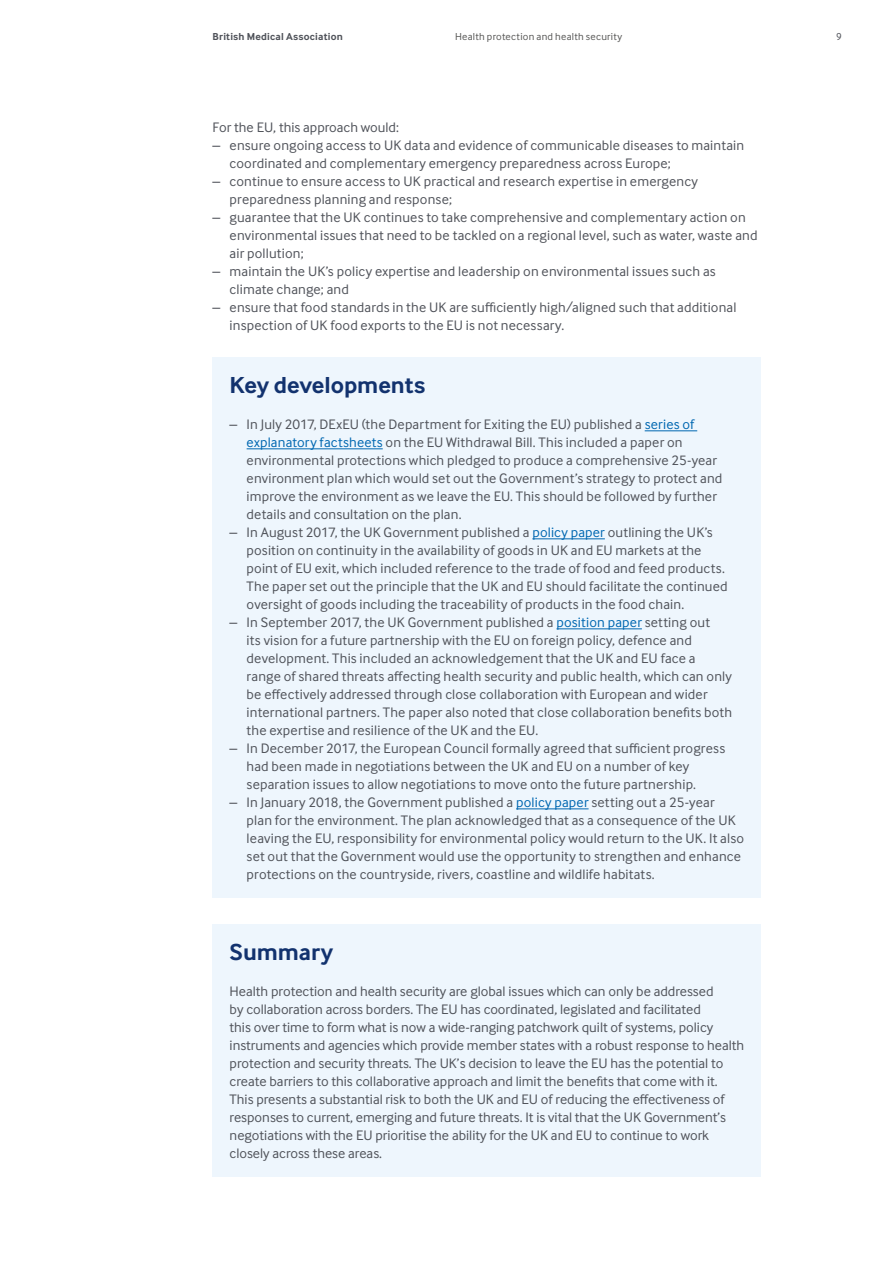
<style>
.page{position:relative;width:893px;height:1263px;background:#fff}
.page>*{position:absolute;margin:0;border:0;box-sizing:border-box;transform-origin:0 0}
.t1{font:700 24px "Inter Face";letter-spacing:-.005em;color:#12326e}
.t2{font:14.25px/18px "Inter Face";letter-spacing:.01em;color:#50535a}
.t3{font:10.5px "Inter Face";letter-spacing:.025em;color:#575756}
.t4{font:700 10.5px "Inter Face";letter-spacing:.02em;color:#50535a}
.t5{font:10.5px "Inter Face";color:#50535a}
.s1{color:#0067b1}
</style>
<div class="page">
<div style="left:213px;top:924px;width:548px;height:252px;background:#eef6fd"></div>
<div style="left:213px;top:357px;width:548px;height:540px;background:#eef6fd"></div>
<hr style="left:645px;top:431px;width:52px;height:1px;background:#0067b1">
<hr style="left:247px;top:449px;width:136px;height:1px;background:#0067b1">
<hr style="left:532px;top:539px;width:73px;height:1px;background:#0067b1">
<hr style="left:556px;top:629px;width:86px;height:1px;background:#0067b1">
<hr style="left:516px;top:809px;width:73px;height:1px;background:#0067b1">
<p class="t4" style="left:213px;top:30px;width:132px">British Medical Association</p>
<p class="t3" style="left:455px;top:31px;width:169px">Health protection and health security</p>
<p class="t5" style="left:836px;top:31px;width:7px">9</p>
<p class="t2" style="left:213px;top:118px;width:188px">For the EU, this approach would:</p>
<p class="t2" style="left:230px;top:136px;width:516px;text-indent:-17px">– ensure ongoing access to UK data and evidence of communicable diseases to maintain coordinated and complementary emergency preparedness across Europe;</p>
<p class="t2" style="left:230px;top:172px;width:470px;text-indent:-17px">– continue to ensure access to UK practical and research expertise in emergency preparedness planning and response;</p>
<p class="t2" style="left:230px;top:208px;width:529px;text-indent:-17px">– guarantee that the UK continues to take comprehensive and complementary action on environmental issues that need to be tackled on a regional level, such as water, waste and air pollution;</p>
<p class="t2" style="left:230px;top:262px;width:488px;text-indent:-17px">– maintain the UK’s policy expertise and leadership on environmental issues such as climate change; and</p>
<p class="t2" style="left:230px;top:298px;width:508px;text-indent:-17px">– ensure that food standards in the UK are sufficiently high/aligned such that additional inspection of UK food exports to the EU is not necessary.</p>
<h1 class="t1" style="left:230px;top:371px;width:197px">Key developments</h1>
<p class="t2" style="left:247px;top:415px;width:477px;text-indent:-17px">– In July 2017, DExEU (the Department for Exiting the EU) published a <span class="s1">series of explanatory factsheets</span> on the EU Withdrawal Bill. This included a paper on environmental protections which pledged to produce a comprehensive 25-year environment plan which would set out the Government’s strategy to protect and improve the environment as we leave the EU. This should be followed by further details and consultation on the plan.</p>
<p class="t2" style="left:247px;top:523px;width:483px;text-indent:-17px">– In August 2017, the UK Government published a <span class="s1">policy paper</span> outlining the UK’s position on continuity in the availability of goods in UK and EU markets at the point of EU exit, which included reference to the trade of food and feed products.<br>The paper set out the principle that the UK and EU should facilitate the continued oversight of goods including the traceability of products in the food chain.</p>
<p class="t2" style="left:247px;top:613px;width:487px;text-indent:-17px">– In September 2017, the UK Government published a <span class="s1">position paper</span> setting out<br>its vision for a future partnership with the EU on foreign policy, defence and development. This included an acknowledgement that the UK and EU face a range of shared threats affecting health security and public health, which can only be effectively addressed through close collaboration with European and wider international partners. The paper also noted that close collaboration benefits both the expertise and resilience of the UK and the EU.</p>
<p class="t2" style="left:247px;top:739px;width:480px;text-indent:-17px">– In December 2017, the European Council formally agreed that sufficient progress had been made in negotiations between the UK and EU on a number of key separation issues to allow negotiations to move onto the future partnership.</p>
<p class="t2" style="left:247px;top:793px;width:499px;text-indent:-17px">– In January 2018, the Government published a <span class="s1">policy paper</span> setting out a 25-year<br>plan for the environment. The plan acknowledged that as a consequence of the UK leaving the EU, responsibility for environmental policy would return to the UK. It also set out that the Government would use the opportunity to strengthen and enhance protections on the countryside, rivers, coastline and wildlife habitats.</p>
<h1 class="t1" style="left:230px;top:938px;width:105px">Summary</h1>
<p class="t2" style="left:230px;top:982px;width:516px">Health protection and health security are global issues which can only be addressed<br>by collaboration across borders. The EU has coordinated, legislated and facilitated<br>this over time to form what is now a wide-ranging patchwork quilt of systems, policy instruments and agencies which provide member states with a robust response to health protection and security threats. The UK’s decision to leave the EU has the potential to create barriers to this collaborative approach and limit the benefits that come with it.<br>This presents a substantial risk to both the UK and EU of reducing the effectiveness of responses to current, emerging and future threats. It is vital that the UK Government’s negotiations with the EU prioritise the ability for the UK and EU to continue to work closely across these areas.</p>
</div>
